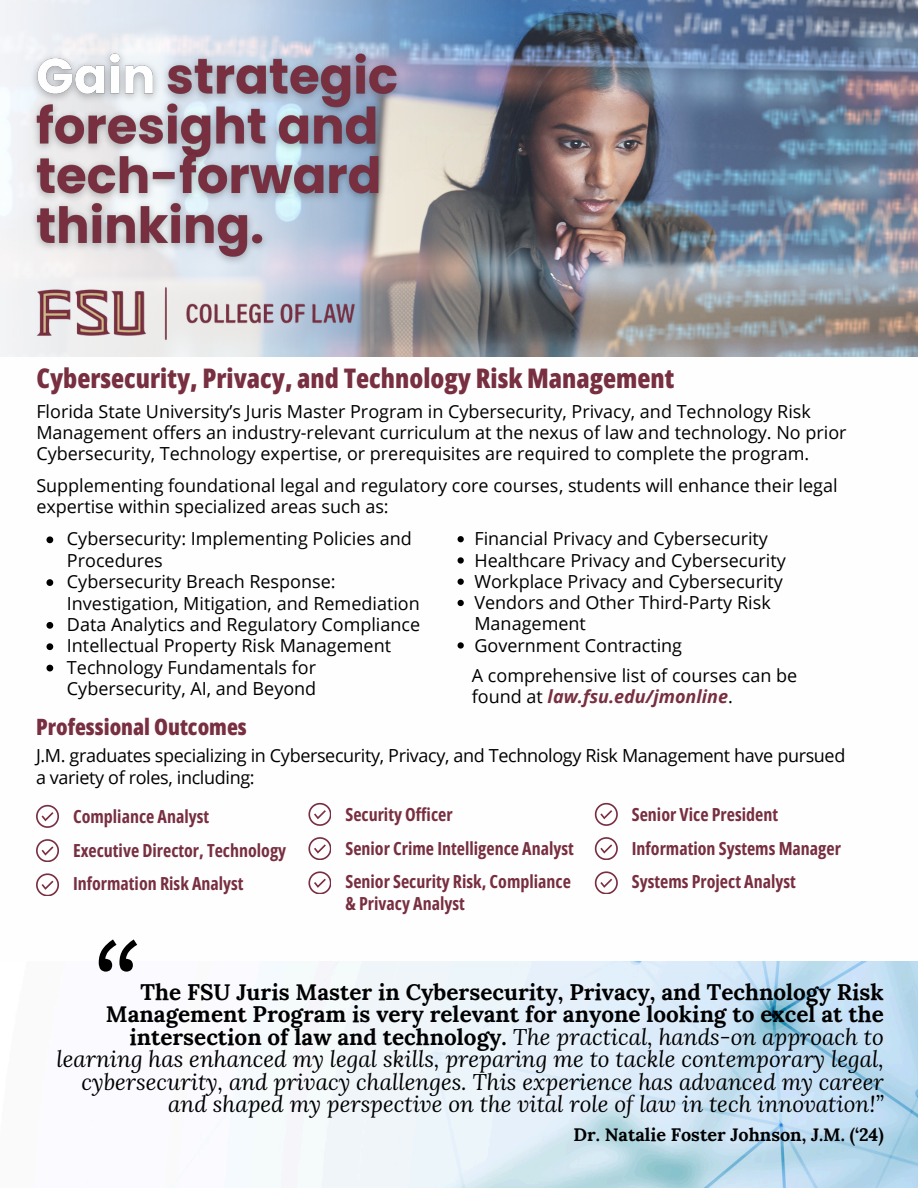
<style>
.page{position:relative;width:918px;height:1188px;background:#fff}
.page>*{position:absolute;margin:0;border:0;box-sizing:border-box;transform-origin:0 0}
.t1{font:110.1px "Canva Sans";color:#000}
.t2{font:800 27px "Open Sans Condensed";color:#782f40}
.t3{font:italic 22.5px/22.5px "Lora";color:#000;text-align:right}
.t4{font:800 22.5px "Open Sans Condensed";color:#782f40}
.t5{font:18px/21.3px "Open Sans";color:#000}
.t6{font:700 18px/21.3px "Open Sans Condensed";color:#782f40}
.t7{font:18px/21.3px "Open Sans";letter-spacing:-.02em;color:#000}
.t8{font:700 18px "Lora";color:#000}
.t9{font:italic 700 18px "Open Sans";color:#782f40}
.s1{font-weight:400;font-style:normal;color:#000}
.s2{font-weight:700;font-style:normal}
</style>
<div class="page">
<img style="left:516px;top:0;width:402px;height:356px">
<svg style="left:0;top:0;width:516px;height:357px;background:#a5abb6"></svg>
<img style="left:24px;top:272px;width:342px;height:84px">
<img style="left:200px;top:961px;width:718px;height:227px">
<img style="left:23px;top:41px;width:387px;height:231px">
<svg style="left:458px;top:536px;width:6px;height:6px"></svg>
<svg style="left:458px;top:557px;width:6px;height:7px"></svg>
<svg style="left:458px;top:579px;width:6px;height:6px"></svg>
<svg style="left:458px;top:600px;width:6px;height:6px"></svg>
<svg style="left:458px;top:642px;width:6px;height:7px"></svg>
<svg style="left:46px;top:536px;width:7px;height:7px"></svg>
<svg style="left:46px;top:579px;width:7px;height:7px"></svg>
<svg style="left:46px;top:622px;width:7px;height:7px"></svg>
<svg style="left:46px;top:643px;width:7px;height:7px"></svg>
<svg style="left:46px;top:665px;width:7px;height:6px"></svg>
<svg style="left:36px;top:805px;width:23px;height:22px"></svg>
<svg style="left:36px;top:839px;width:23px;height:23px"></svg>
<svg style="left:36px;top:873px;width:23px;height:23px"></svg>
<svg style="left:308px;top:803px;width:23px;height:22px"></svg>
<svg style="left:308px;top:837px;width:23px;height:23px"></svg>
<svg style="left:308px;top:871px;width:23px;height:23px"></svg>
<svg style="left:595px;top:803px;width:22px;height:22px"></svg>
<svg style="left:595px;top:837px;width:22px;height:23px"></svg>
<svg style="left:595px;top:871px;width:22px;height:23px"></svg>
<p class="t2" style="left:36px;top:360px;width:640px">Cybersecurity, Privacy, and Technology Risk Management</p>
<p class="t5" style="left:36px;top:401px;width:812px">Florida State University’s Juris Master Program in Cybersecurity, Privacy, and Technology Risk<br>Management offers an industry-relevant curriculum at the nexus of law and technology. No prior<br>Cybersecurity, Technology expertise, or prerequisites are required to complete the program.</p>
<p class="t5" style="left:36px;top:474px;width:803px">Supplementing foundational legal and regulatory core courses, students will enhance their legal expertise within specialized areas such as:</p>
<p class="t5" style="left:474px;top:528px;width:295px">Financial Privacy and Cybersecurity</p>
<h2 class="t5" style="left:474px;top:549px;width:313px">Healthcare Privacy and Cybersecurity</h2>
<p class="t5" style="left:474px;top:570px;width:310px">Workplace Privacy and Cybersecurity</p>
<p class="t5" style="left:474px;top:592px;width:298px">Vendors and Other Third-Party Risk<br>Management</p>
<p class="t5" style="left:474px;top:634px;width:209px">Government Contracting</p>
<p class="t5" style="left:472px;top:664px;width:327px">A comprehensive list of courses can be</p>
<p class="t9" style="left:472px;top:684px;width:262px"><span class="s1">found at</span> law.fsu.edu/jmonline<span class="s1">.</span></p>
<p class="t5" style="left:67px;top:528px;width:346px">Cybersecurity: Implementing Policies and<br>Procedures</p>
<p class="t5" style="left:67px;top:571px;width:354px">Cybersecurity Breach Response:<br>Investigation, Mitigation, and Remediation</p>
<p class="t5" style="left:67px;top:613px;width:355px">Data Analytics and Regulatory Compliance</p>
<p class="t5" style="left:67px;top:635px;width:326px">Intellectual Property Risk Management</p>
<p class="t5" style="left:67px;top:656px;width:251px">Technology Fundamentals for<br>Cybersecurity, AI, and Beyond</p>
<p class="t4" style="left:36px;top:711px;width:212px">Professional Outcomes</p>
<p class="t7" style="left:36px;top:745px;width:811px">J.M. graduates specializing in Cybersecurity, Privacy, and Technology Risk Management have pursued a variety of roles, including:</p>
<p class="t6" style="left:73px;top:806px;width:138px">Compliance Analyst</p>
<h5 class="t6" style="left:73px;top:839px;width:215px">Executive Director, Technology</h5>
<p class="t6" style="left:73px;top:873px;width:172px">Information Risk Analyst</p>
<h3 class="t1" style="left:92px;top:904px;width:50px">“</h3>
<h5 class="t6" style="left:345px;top:804px;width:109px">Security Officer</h5>
<p class="t6" style="left:345px;top:837px;width:230px">Senior Crime Intelligence Analyst</p>
<h5 class="t6" style="left:345px;top:871px;width:227px">Senior Security Risk, Compliance &amp; Privacy Analyst</h5>
<p class="t6" style="left:632px;top:804px;width:148px">Senior Vice President</p>
<h5 class="t6" style="left:632px;top:837px;width:211px">Information Systems Manager</h5>
<p class="t6" style="left:632px;top:871px;width:165px">Systems Project Analyst</p>
<p class="t3" style="left:56px;top:980px;width:829px"><span class="s2">The FSU Juris Master in Cybersecurity, Privacy, and Technology Risk Management Program is very relevant for anyone looking to excel at the intersection of law and technology.</span> The practical, hands-on approach to learning has enhanced my legal skills, preparing me to tackle contemporary legal, cybersecurity, and privacy challenges. This experience has advanced my career and shaped my perspective on the vital role of law in tech innovation!”</p>
<p class="t8" style="left:573px;top:1123px;width:312px">Dr. Natalie Foster Johnson, J.M. (‘24)</p>
</div>
